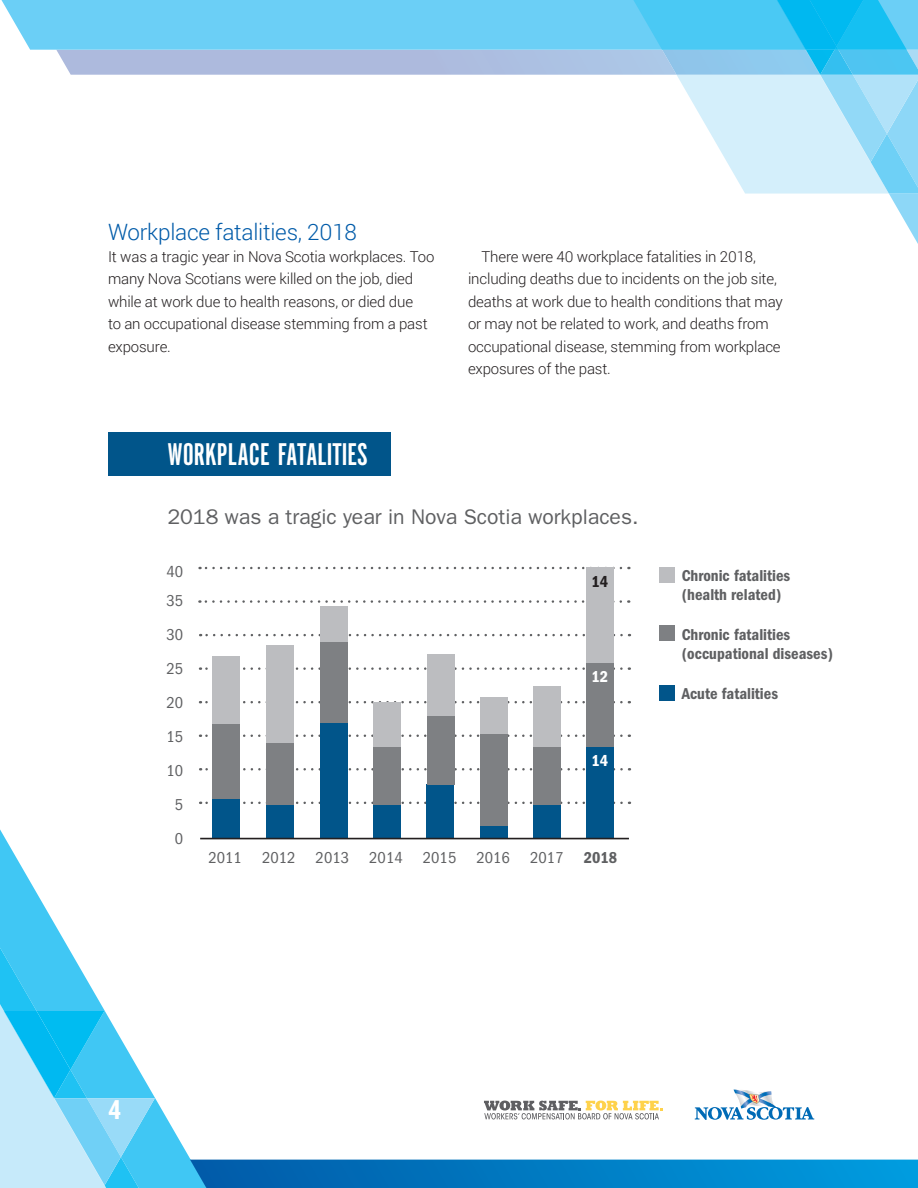
<style>
.page{position:relative;width:918px;height:1188px;background:#fff}
.page>*{position:absolute;margin:0;border:0;box-sizing:border-box;transform-origin:0 0}
.t1{font:32.7px "Alternate Gothic EF No One";color:#fff}
.t2{font:700 26.25px "Roboto Condensed";color:#fff}
.t3{font:300 22.5px "Roboto";letter-spacing:-.01em;color:#015ba9}
.t4{font:21.3px "Franklin Gothic";color:#5f6062}
.t5{font:600 condensed 16.35px/19.6px "Franklin Gothic";color:#5f6062}
.t6{font:condensed 16.35px/33.9px "Franklin Gothic";color:#5f6062}
.t7{font:600 condensed 16.35px "Franklin Gothic";color:#fff}
.t8{font:600 condensed 16.35px "Franklin Gothic";color:#231f20}
.t9{font:300 15px/22.5px "Roboto";letter-spacing:-.01em;color:#231f20}
.s1{font-weight:600}
</style>
<div class="page">
<svg style="left:0;top:829px;width:207px;height:359px"></svg>
<svg style="left:0;top:948px;width:155px;height:240px"></svg>
<svg style="left:190px;top:1160px;width:728px;height:28px"></svg>
<div style="left:108px;top:432px;width:283px;height:44px;background:#01558a"></div>
<svg style="left:199px;top:567px;width:423px;height:272px"></svg>
<svg style="left:660px;top:685px;width:15px;height:16px"></svg>
<svg style="left:660px;top:568px;width:15px;height:15px"></svg>
<svg style="left:660px;top:626px;width:15px;height:15px"></svg>
<hr style="left:200px;top:838px;width:429px;height:1px;background:#231f20">
<svg style="left:1px;top:0;width:55px;height:50px;fill:#6bcff6"></svg>
<svg style="left:56px;top:0;width:862px;height:244px"></svg>
<svg style="left:695px;top:1090px;width:119px;height:30px"></svg>
<svg style="left:484px;top:1101px;width:178px;height:18px"></svg>
<h3 class="t3" style="left:108px;top:216px;width:251px">Workplace fatalities, 2018</h3>
<p class="t9" style="left:108px;top:245px;width:328px">It was a tragic year in Nova Scotia workplaces. Too many Nova Scotians were killed on the job, died while at work due to health reasons, or died due<br>to an occupational disease stemming from a past exposure.</p>
<p class="t9" style="left:468px;top:245px;width:316px;text-indent:14px">There were 40 workplace fatalities in 2018, including deaths due to incidents on the job site, deaths at work due to health conditions that may or may not be related to work, and deaths from occupational disease, stemming from workplace exposures of the past.</p>
<h1 class="t1" style="left:167px;top:438px;width:202px">WORKPLACE FATALITIES</h1>
<h3 class="t4" style="left:167px;top:505px;width:473px">2018 was a tragic year in Nova Scotia workplaces.</h3>
<p class="t6" style="left:167px;top:557px;width:18px;line-height:29.4px">40<br>35</p>
<p class="t6" style="left:167px;top:618px;width:18px;text-align:center">30<br>25<br>20<br>15<br>10<br>5<br>0</p>
<p class="t8" style="left:591px;top:572px;width:18px">14</p>
<p class="t7" style="left:591px;top:667px;width:18px">12</p>
<p class="t7" style="left:591px;top:751px;width:18px">14</p>
<p class="t6" style="left:208px;top:841px;width:410px">2011 2012 2013 2014 2015 2016 2017 <span class="s1">2018</span></p>
<p class="t5" style="left:682px;top:566px;width:110px">Chronic fatalities (health related)</p>
<p class="t5" style="left:682px;top:624px;width:153px">Chronic fatalities (occupational diseases)</p>
<p class="t5" style="left:682px;top:683px;width:98px">Acute fatalities</p>
<h2 class="t2" style="left:108px;top:1091px;width:15px">4</h2>
</div>
